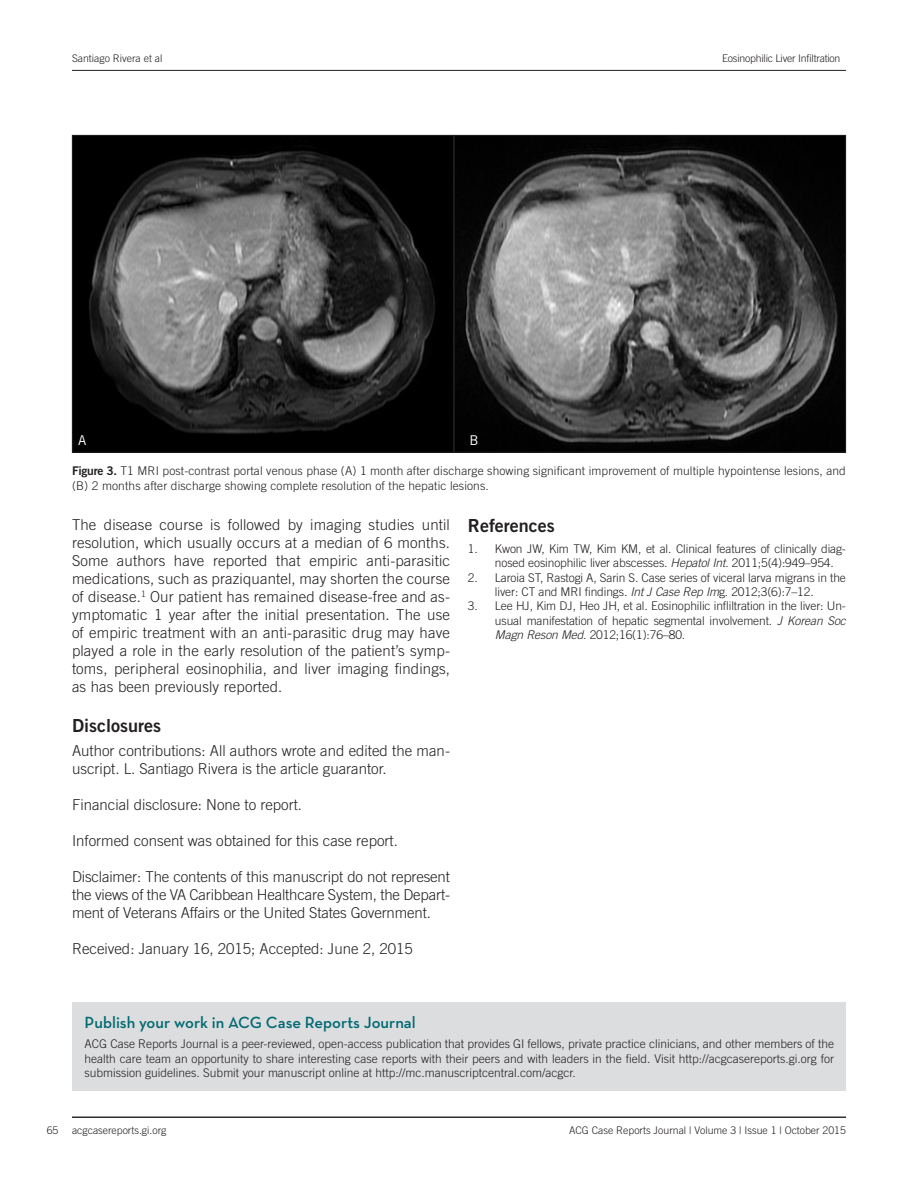
<style>
.page{position:relative;width:918px;height:1188px;background:#fff}
.page>*{position:absolute;margin:0;border:0;box-sizing:border-box;transform-origin:0 0}
.t1{font:18px "Trade Gothic LT Std Bd 2";color:#231f20}
.t2{font:600 16.5px "Neutraface Text";color:#006a71}
.CRJ_Paragraph_Style{font:300 15px/18px "Trade Gothic LT Std";color:#231f20;text-align:justify}
.t3{font:13.5px "Trade Gothic LT Std";color:#fff}
.t4{font:300 12px/14.4px "Trade Gothic LT Std";color:#231f20;text-align:justify}
.t5{font:300 10.5px "Trade Gothic LT Std";color:#231f20}
.t6{font:300 10.5px "Trade Gothic LT Std";letter-spacing:-.02em;color:#231f20}
.s1{font-family:"Trade Gothic LT Std Bd 2";font-weight:400}
.s2{font-style:italic}
</style>
<div class="page">
<div style="left:73px;top:1002px;width:773px;height:89px;background:#dcdddf"></div>
<hr style="left:72px;top:70px;width:774px;height:1px;background:#231f20">
<hr style="left:72px;top:1117px;width:774px;height:1px;background:#231f20">
<img style="left:74px;top:137px;width:770px;height:314px">
<div style="left:454px;top:135px;width:392px;height:318px;border:1px solid #231f20"></div>
<div style="left:72px;top:135px;width:382px;height:318px;border:1px solid #231f20"></div>
<p class="t5" style="left:72px;top:52px;width:92px">Santiago Rivera et al</p>
<p class="t3" style="left:78px;top:432px;width:10px">A</p>
<p class="t3" style="left:470px;top:432px;width:11px">B</p>
<p class="t6" style="left:722px;top:52px;width:120px">Eosinophilic Liver Infiltration</p>
<p class="t4" style="left:72px;top:464px;width:775px"><span class="s1">Figure 3.</span> T1 MRI post-contrast portal venous phase (A) 1 month after discharge showing significant improvement of multiple hypointense lesions, and (B) 2 months after discharge showing complete resolution of the hepatic lesions.</p>
<p class="CRJ_Paragraph_Style" style="left:72px;top:516px;width:380px">The disease course is followed by imaging studies until resolution, which usually occurs at a median of 6 months.<br>Some authors have reported that empiric anti-parasitic medications, such as praziquantel, may shorten the course of disease.<sup>1</sup> Our patient has remained disease-free and as&shy;ymptomatic 1 year after the initial presentation. The use of empiric treatment with an anti-parasitic drug may have played a role in the early resolution of the patient’s symp&shy;toms, peripheral eosinophilia, and liver imaging findings, as has been previously reported.</p>
<p class="t1" style="left:72px;top:714px;width:90px">Disclosures</p>
<p class="CRJ_Paragraph_Style" style="left:72px;top:741px;width:380px">Author contributions: All authors wrote and edited the man&shy;uscript. L. Santiago Rivera is the article guarantor.</p>
<p class="CRJ_Paragraph_Style" style="left:72px;top:795px;width:232px">Financial disclosure: None to report.</p>
<p class="CRJ_Paragraph_Style" style="left:72px;top:831px;width:327px">Informed consent was obtained for this case report.</p>
<p class="CRJ_Paragraph_Style" style="left:72px;top:867px;width:380px">Disclaimer: The contents of this manuscript do not represent the views of the VA Caribbean Healthcare System, the Depart&shy;ment of Veterans Affairs or the United States Government.</p>
<p class="CRJ_Paragraph_Style" style="left:72px;top:939px;width:342px">Received: January 16, 2015; Accepted: June 2, 2015</p>
<p class="t1" style="left:468px;top:515px;width:88px">References</p>
<p class="t4" style="left:495px;top:541px;width:353px;text-indent:-27px">1. Kwon JW, Kim TW, Kim KM, et al. Clinical features of clinically diag&shy;nosed eosinophilic liver abscesses. <span class="s2">Hepatol Int</span>. 2011;5(4):949–954.</p>
<p class="t4" style="left:468px;top:570px;width:379px;text-align:center">2. Laroia ST, Rastogi A, Sarin S. Case series of viceral larva migrans in the liver: CT and MRI findings. <span class="s2">Int J Case Rep Im</span>g. 2012;3(6):7–12.</p>
<p class="t4" style="left:495px;top:599px;width:353px;text-indent:-27px">3. Lee HJ, Kim DJ, Heo JH, et al. Eosinophilic infliltration in the liver: Un&shy;usual manifestation of hepatic segmental involvement. <span class="s2">J Korean Soc Magn Reson Med</span>. 2012;16(1):76–80.</p>
<h2 class="t2" style="left:85px;top:1012px;width:333px">Publish your work in ACG Case Reports Journal</h2>
<p class="t4" style="left:85px;top:1037px;width:751px">ACG Case Reports Journal is a peer-reviewed, open-access publication that provides GI fellows, private practice clinicians, and other members of the health care team an opportunity to share interesting case reports with their peers and with leaders in the field. Visit http://acgcasereports.gi.org for submission guidelines. Submit your manuscript online at http://mc.manuscriptcentral.com/acgcr.</p>
<p class="t5" style="left:47px;top:1124px;width:13px">65</p>
<p class="t5" style="left:569px;top:1124px;width:278px">ACG Case Reports Journal | Volume 3 | Issue 1 | October 2015</p>
<p class="t5" style="left:72px;top:1124px;width:96px">acgcasereports.gi.org</p>
</div>
